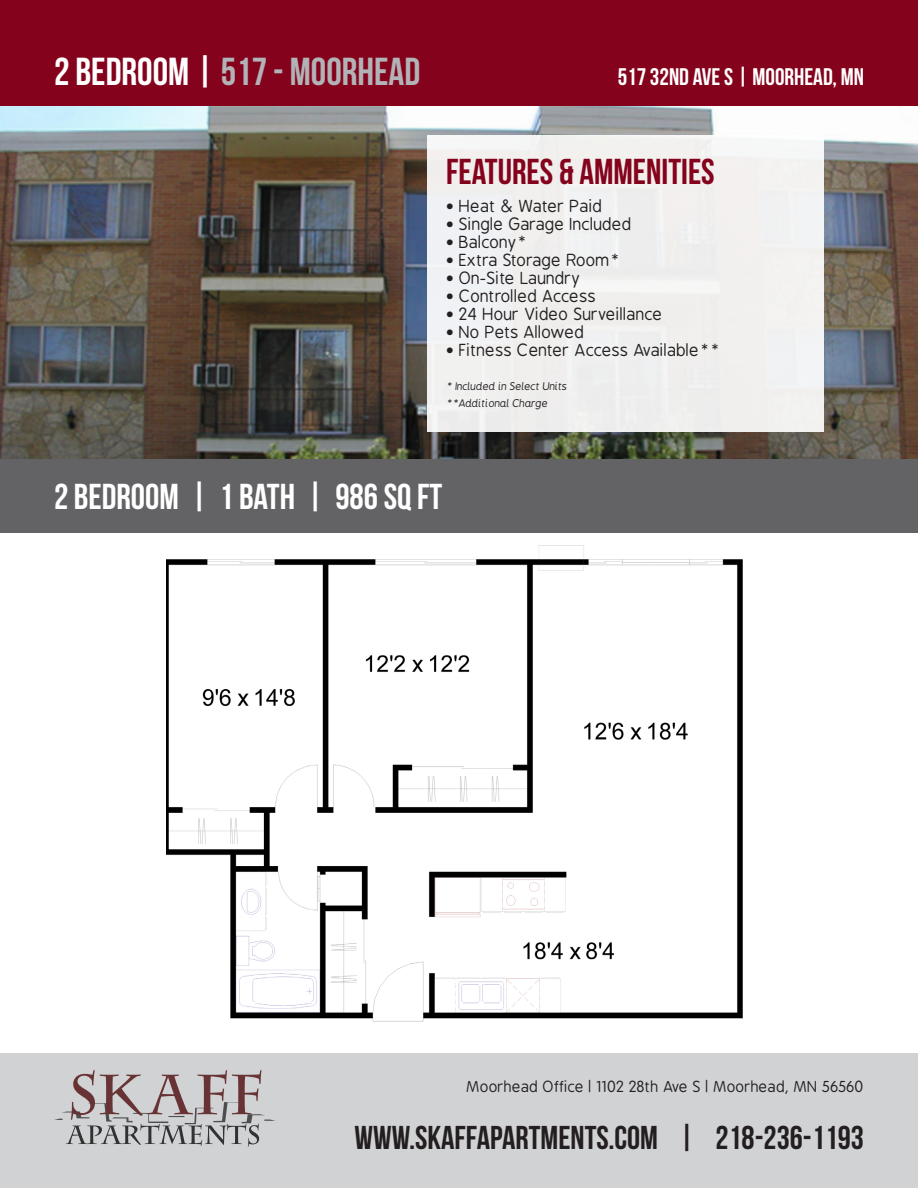
<style>
.page{position:relative;width:918px;height:1188px;background:#fff}
.page>*{position:absolute;margin:0;border:0;box-sizing:border-box;transform-origin:0 0}
.t1{font:39px "Bebas Neue";color:#b2b3b7}
.t2{font:36px "Bebas Neue";color:#fff}
.t3{font:36px "Bebas Neue";color:#84021c}
.t4{font:33px "Bebas Neue";color:#231f20}
.t5{font:24px "Bebas Neue";color:#fff}
.t6{font:16.5px "B Preplay";color:#231f20}
.t7{font:15px "B Preplay";color:#231f20}
.t8{font:italic 10.5px/16.5px "B Preplay";color:#231f20}
.s1{color:#fff}
</style>
<div class="page">
<div style="left:0;top:459px;width:918px;height:73px;background:#636366"></div>
<div style="left:0;top:0;width:918px;height:106px;background:#84021c"></div>
<div style="left:0;top:1053px;width:918px;height:135px;background:#d1d2d4"></div>
<svg style="left:54px;top:1070px;width:221px;height:77px"></svg>
<img style="left:0;top:106px;width:918px;height:353px">
<div style="left:427px;top:135px;width:397px;height:297px;background:#f1f0ef"></div>
<img style="left:166px;top:546px;width:577px;height:476px">
<p class="t1" style="left:54px;top:50px;width:368px"><span class="s1">2 BEDROOM |</span> 517 - MOORHEAD</p>
<h3 class="t5" style="left:618px;top:64px;width:248px">517 32ND AVE S | MOORHEAD, MN</h3>
<h2 class="t3" style="left:446px;top:151px;width:270px">FEATURES &amp; AMMENITIES</h2>
<p class="t6" style="left:446px;top:197px;width:158px">• Heat &amp; Water Paid</p>
<p class="t6" style="left:446px;top:215px;width:187px">• Single Garage Included</p>
<p class="t6" style="left:446px;top:233px;width:83px">• Balcony*</p>
<p class="t6" style="left:446px;top:251px;width:176px">• Extra Storage Room*</p>
<p class="t6" style="left:446px;top:269px;width:136px">• On-Site Laundry</p>
<p class="t6" style="left:446px;top:287px;width:152px">• Controlled Access</p>
<p class="t6" style="left:446px;top:305px;width:218px">• 24 Hour Video Surveillance</p>
<p class="t6" style="left:446px;top:323px;width:140px">• No Pets Allowed</p>
<p class="t6" style="left:446px;top:341px;width:276px">• Fitness Center Access Available**</p>
<p class="t8" style="left:446px;top:378px;width:123px">* Included in Select Units **Additional Charge</p>
<p class="t2" style="left:54px;top:477px;width:390px">2 BEDROOM | 1 BATH | 986 SQ FT</p>
<p class="t7" style="left:467px;top:1078px;width:399px">Moorhead Office | 1102 28th Ave S | Moorhead, MN 56560</p>
<h3 class="t4" style="left:355px;top:1120px;width:511px">WWW.SKAFFAPARTMENTS.COM | 218-236-1193</h3>
</div>
